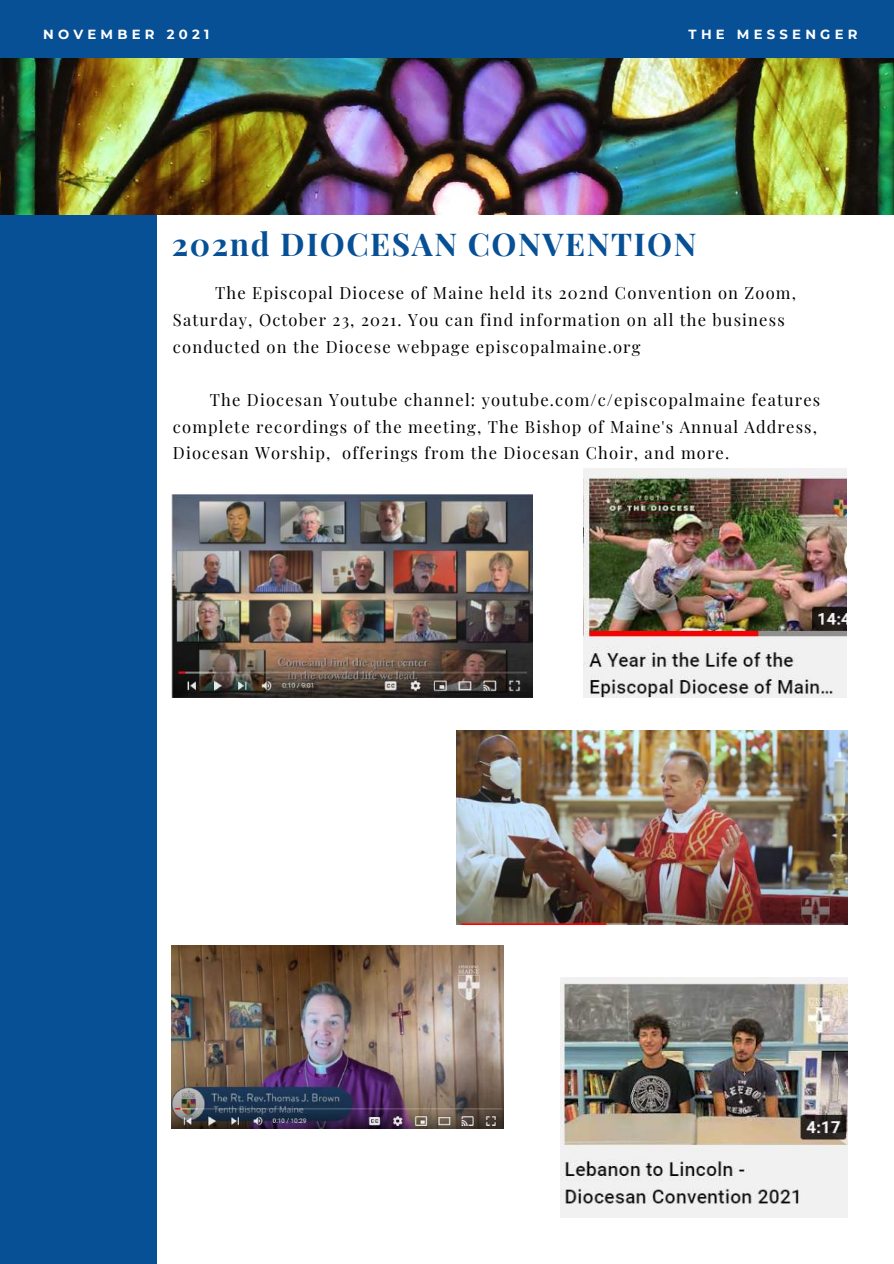
<style>
.page{position:relative;width:894px;height:1264px;background:#fff}
.page>*{position:absolute;margin:0;border:0;box-sizing:border-box;transform-origin:0 0}
.t1{font:700 31.5px "Playfair Display";letter-spacing:.05em;color:#075096}
.t2{font:16.5px/26.7px "Playfair Display";letter-spacing:.07em;color:#000}
.t3{font:700 13.2px "Montserrat";letter-spacing:.32em;color:#fff}
</style>
<div class="page">
<div style="left:0;top:0;width:893px;height:68px;background:#075096"></div>
<img style="left:0;top:58px;width:893px;height:157px">
<div style="left:0;top:215px;width:157px;height:1048px;background:#075096"></div>
<img style="left:172px;top:494px;width:360px;height:203px">
<img style="left:456px;top:730px;width:391px;height:194px">
<img style="left:172px;top:945px;width:331px;height:183px">
<img style="left:583px;top:469px;width:263px;height:228px">
<img style="left:560px;top:977px;width:287px;height:240px">
<p class="t3" style="left:43px;top:27px;width:168px">NOVEMBER 2021</p>
<p class="t3" style="left:688px;top:27px;width:170px">THE MESSENGER</p>
<h1 class="t1" style="left:172px;top:221px;width:526px">202nd DIOCESAN CONVENTION</h1>
<p class="t2" style="left:173px;top:279px;width:624px;text-indent:42px">The Episcopal Diocese of Maine held its 202nd Convention on Zoom,<br>Saturday, October 23, 2021. You can find information on all the business conducted on the Diocese webpage episcopalmaine.org</p>
<p class="t2" style="left:173px;top:385px;width:648px;text-indent:37px">The Diocesan Youtube channel: youtube.com/c/episcopalmaine features complete recordings of the meeting, The Bishop of Maine's Annual Address,<br>Diocesan Worship, offerings from the Diocesan Choir, and more.</p>
</div>
